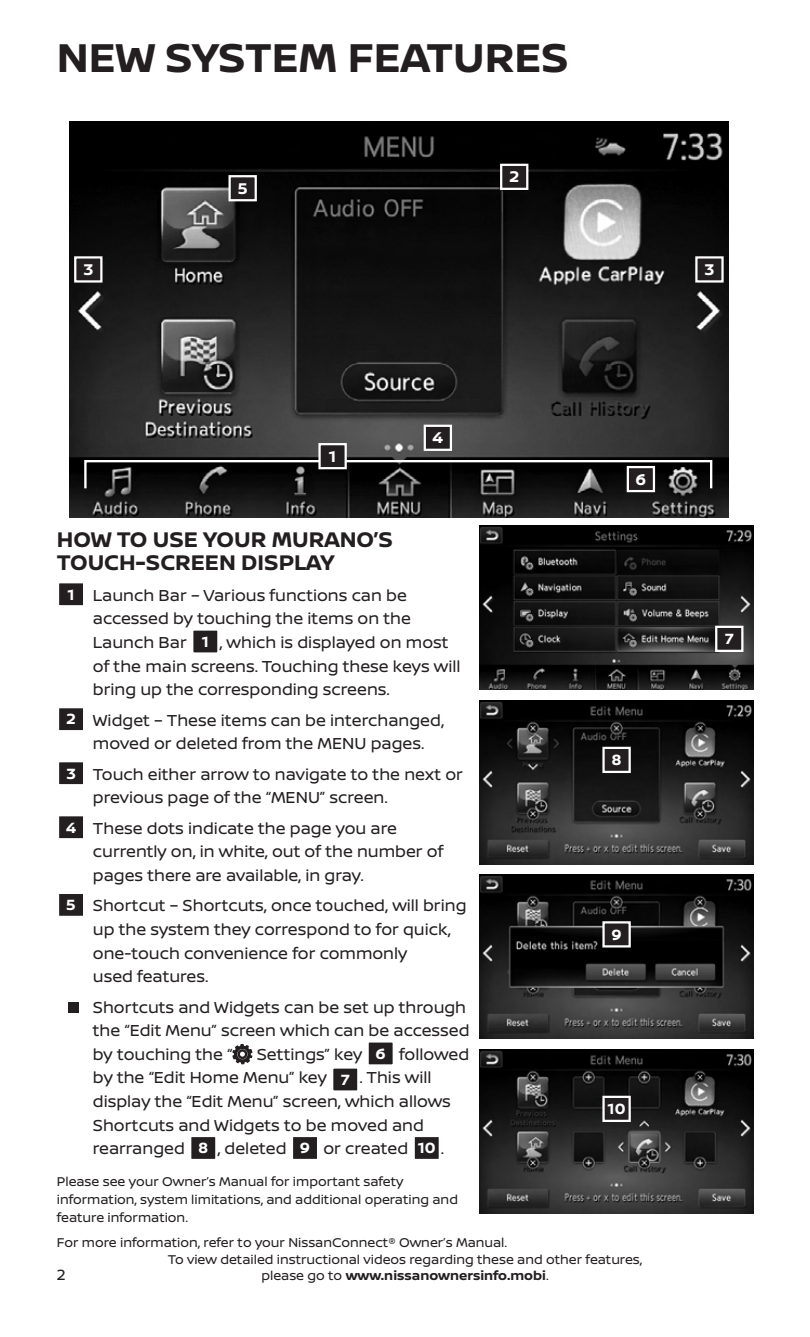
<style>
.page{position:relative;width:810px;height:1337px;background:#fff}
.page>*{position:absolute;margin:0;border:0;box-sizing:border-box;transform-origin:0 0}
.Chapter_Title{font:700 42.75px "Nissan Brand";color:#231f20}
.Section_Title{font:700 22.5px/23.6px "Nissan Brand";color:#231f20}
.Paragraph_Body_Norma{font:16.88px/23.6px "Nissan Brand";color:#231f20}
.t1{font:700 16.43px "Nissan Brand";color:#fff}
.t2{font:700 15.75px "Nissan Brand";color:#fff}
.t3{font:15.75px "Nissan Brand";color:#231f20}
.Footnote{font:13.5px/18px "Nissan Brand";color:#231f20}
.t4{font:700 13.5px "Nissan Brand";color:#231f20}
.s1{font-weight:400;font-size:16.88px;color:#231f20}
.s2{font-weight:400}
</style>
<div class="page">
<div style="left:58px;top:582px;width:26px;height:24px;background:#231f20"></div>
<div style="left:57px;top:581px;width:28px;height:26px;border:2px solid #fff"></div>
<div style="left:192px;top:629px;width:26px;height:24px;background:#231f20"></div>
<div style="left:191px;top:628px;width:29px;height:26px;border:2px solid #fff"></div>
<div style="left:58px;top:707px;width:26px;height:24px;background:#231f20"></div>
<div style="left:57px;top:706px;width:28px;height:26px;border:2px solid #fff"></div>
<div style="left:58px;top:761px;width:26px;height:24px;background:#231f20"></div>
<div style="left:57px;top:760px;width:28px;height:26px;border:2px solid #fff"></div>
<div style="left:58px;top:815px;width:26px;height:24px;background:#231f20"></div>
<div style="left:57px;top:814px;width:28px;height:26px;border:2px solid #fff"></div>
<div style="left:58px;top:893px;width:26px;height:24px;background:#231f20"></div>
<div style="left:57px;top:891px;width:28px;height:27px;border:2px solid #fff"></div>
<div style="left:68px;top:1002px;width:11px;height:10px;background:#231f20"></div>
<svg style="left:232px;top:1044px;width:20px;height:20px"></svg>
<div style="left:368px;top:1041px;width:26px;height:24px;background:#231f20"></div>
<div style="left:367px;top:1040px;width:28px;height:26px;border:2px solid #fff"></div>
<div style="left:332px;top:1067px;width:26px;height:24px;background:#231f20"></div>
<div style="left:331px;top:1066px;width:28px;height:26px;border:2px solid #fff"></div>
<div style="left:190px;top:1136px;width:26px;height:24px;background:#231f20"></div>
<div style="left:189px;top:1134px;width:28px;height:27px;border:2px solid #fff"></div>
<div style="left:292px;top:1136px;width:26px;height:24px;background:#231f20"></div>
<div style="left:291px;top:1134px;width:28px;height:27px;border:2px solid #fff"></div>
<div style="left:414px;top:1136px;width:26px;height:24px;background:#231f20"></div>
<div style="left:413px;top:1134px;width:28px;height:27px;border:2px solid #fff"></div>
<img style="left:69px;top:122px;width:660px;height:395px">
<div style="left:425px;top:426px;width:26px;height:24px;background:#231f20"></div>
<div style="left:424px;top:425px;width:28px;height:26px;border:2px solid #fff"></div>
<div style="left:501px;top:165px;width:26px;height:24px;background:#231f20"></div>
<div style="left:500px;top:164px;width:28px;height:26px;border:2px solid #fff"></div>
<div style="left:75px;top:257px;width:26px;height:24px;background:#231f20"></div>
<div style="left:74px;top:256px;width:29px;height:26px;border:2px solid #fff"></div>
<div style="left:696px;top:257px;width:27px;height:24px;background:#231f20"></div>
<div style="left:695px;top:256px;width:29px;height:26px;border:2px solid #fff"></div>
<div style="left:230px;top:176px;width:26px;height:24px;background:#231f20"></div>
<div style="left:229px;top:175px;width:28px;height:26px;border:2px solid #fff"></div>
<div style="left:84px;top:460px;width:628px;height:29px;border:2px solid #fff"></div>
<div style="left:320px;top:444px;width:26px;height:24px;background:#231f20"></div>
<div style="left:318px;top:443px;width:29px;height:26px;border:2px solid #fff"></div>
<div style="left:628px;top:467px;width:26px;height:24px;background:#231f20"></div>
<div style="left:627px;top:466px;width:28px;height:26px;border:2px solid #fff"></div>
<img style="left:480px;top:526px;width:273px;height:164px">
<img style="left:480px;top:700px;width:273px;height:164px">
<img style="left:480px;top:875px;width:273px;height:164px">
<img style="left:480px;top:1049px;width:273px;height:164px">
<div style="left:716px;top:627px;width:26px;height:24px;background:#231f20"></div>
<div style="left:715px;top:625px;width:28px;height:27px;border:2px solid #fff"></div>
<div style="left:604px;top:748px;width:26px;height:24px;background:#231f20"></div>
<div style="left:602px;top:746px;width:29px;height:27px;border:2px solid #fff"></div>
<div style="left:604px;top:922px;width:26px;height:24px;background:#231f20"></div>
<div style="left:602px;top:921px;width:29px;height:26px;border:2px solid #fff"></div>
<div style="left:604px;top:1096px;width:26px;height:24px;background:#231f20"></div>
<div style="left:602px;top:1095px;width:29px;height:27px;border:2px solid #fff"></div>
<p class="Chapter_Title" style="left:57px;top:27px;width:514px">NEW SYSTEM FEATURES</p>
<p class="t1" style="left:238px;top:176px;width:11px">5</p>
<p class="t1" style="left:509px;top:165px;width:12px">2</p>
<p class="t1" style="left:83px;top:258px;width:12px">3</p>
<p class="t1" style="left:704px;top:258px;width:12px">3</p>
<p class="t1" style="left:329px;top:444px;width:9px">1</p>
<p class="t1" style="left:432px;top:426px;width:13px">4</p>
<p class="Section_Title" style="left:57px;top:526px;width:338px">HOW TO USE YOUR MURANO’S<br>TOUCH-SCREEN DISPLAY</p>
<p class="t2" style="left:68px;top:583px;width:9px">1</p>
<p class="Paragraph_Body_Norma" style="left:93px;top:582px;width:320px">Launch Bar – Various functions can be accessed by touching the items on the<br>Launch Bar</p>
<p class="Paragraph_Body_Norma" style="left:93px;top:629px;width:369px;text-indent:127px">, which is displayed on most of the main screens. Touching these keys will bring up the corresponding screens.</p>
<p class="t2" style="left:202px;top:630px;width:9px">1</p>
<p class="t2" style="left:66px;top:708px;width:11px">2</p>
<p class="Paragraph_Body_Norma" style="left:93px;top:707px;width:353px">Widget – These items can be interchanged, moved or deleted from the MENU pages.</p>
<p class="t2" style="left:66px;top:762px;width:11px">3</p>
<p class="Paragraph_Body_Norma" style="left:93px;top:761px;width:372px">Touch either arrow to navigate to the next or previous page of the “MENU” screen.</p>
<p class="t2" style="left:66px;top:816px;width:12px">4</p>
<p class="Paragraph_Body_Norma" style="left:93px;top:815px;width:352px">These dots indicate the page you are currently on, in white, out of the number of pages there are available, in gray.</p>
<p class="t2" style="left:66px;top:893px;width:11px">5</p>
<p class="Paragraph_Body_Norma" style="left:93px;top:893px;width:375px">Shortcut – Shortcuts, once touched, will bring up the system they correspond to for quick, one-touch convenience for commonly<br>used features.</p>
<p class="Paragraph_Body_Norma" style="left:93px;top:994px;width:378px">Shortcuts and Widgets can be set up through the “Edit Menu” screen which can be accessed by touching the “</p>
<p class="Paragraph_Body_Norma" style="left:257px;top:1041px;width:107px">Settings” key</p>
<p class="t2" style="left:376px;top:1042px;width:12px">6</p>
<p class="Paragraph_Body_Norma" style="left:399px;top:1041px;width:72px">followed</p>
<p class="Paragraph_Body_Norma" style="left:93px;top:1065px;width:235px">by the “Edit Home Menu” key</p>
<p class="t2" style="left:341px;top:1068px;width:11px">7</p>
<p class="Paragraph_Body_Norma" style="left:93px;top:1065px;width:359px;text-indent:267px">. This will display the “Edit Menu” screen, which allows<br>Shortcuts and Widgets to be moved and rearranged</p>
<p class="t2" style="left:198px;top:1136px;width:12px">8</p>
<p class="Paragraph_Body_Norma" style="left:217px;top:1136px;width:71px">, deleted</p>
<p class="t2" style="left:300px;top:1136px;width:12px">9</p>
<p class="Paragraph_Body_Norma" style="left:323px;top:1136px;width:86px">or created</p>
<p class="t2" style="left:418px;top:1136px;width:28px">10 <span class="s1">.</span></p>
<p class="Footnote" style="left:57px;top:1171px;width:403px">Please see your Owner’s Manual for important safety information, system limitations, and additional operating and feature information.</p>
<p class="Footnote" style="left:57px;top:1232px;width:452px">For more information, refer to your NissanConnect® Owner’s Manual.</p>
<p class="t1" style="left:636px;top:467px;width:12px">6</p>
<p class="t2" style="left:611px;top:748px;width:12px">8</p>
<p class="t2" style="left:611px;top:923px;width:12px">9</p>
<p class="t2" style="left:608px;top:1097px;width:19px">10</p>
<p class="Footnote" style="left:168px;top:1249px;width:476px">To view detailed instructional videos regarding these and other features,</p>
<p class="t3" style="left:57px;top:1263px;width:11px">2</p>
<p class="t4" style="left:262px;top:1265px;width:289px"><span class="s2">please go to</span> www.nissanownersinfo.mobi<span class="s2">.</span></p>
<p class="t2" style="left:725px;top:627px;width:11px">7</p>
</div>
